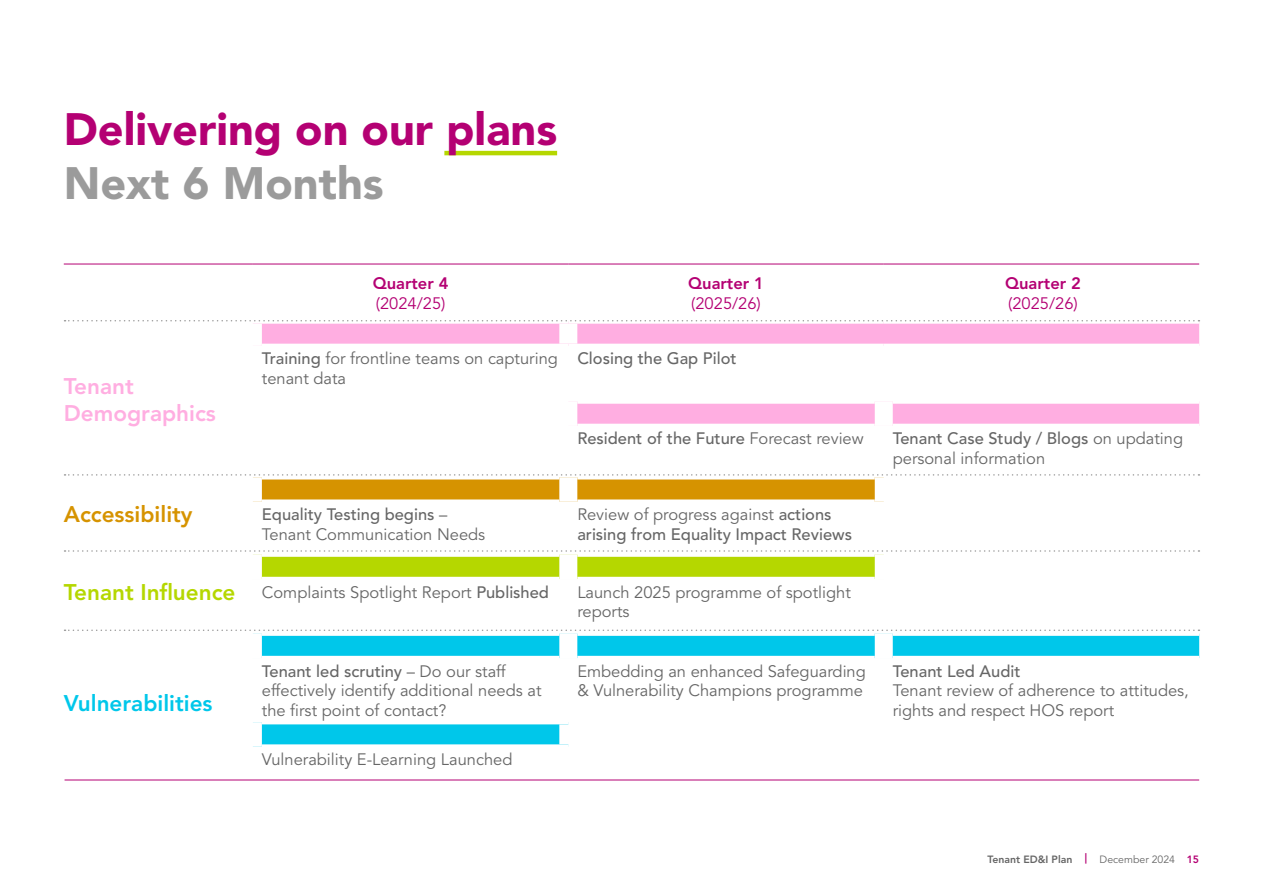
<style>
.page{position:relative;width:1263px;height:893px;background:#fff}
.page>*{position:absolute;margin:0;border:0;box-sizing:border-box;transform-origin:0 0}
.t1{font:900 45px "Avenir LT Std";color:#b40073}
.t2{font:900 45px "Avenir LT Std";color:#9b9b9b}
.t3{font:800 22.5px/27px "Avenir LT Std";color:#ffaee1}
.t4{font:800 22.5px "Avenir LT Std";color:#00c7ea}
.t5{font:800 22.5px "Avenir LT Std";color:#d69300}
.t6{font:16.5px/19.8px "Avenir LT Std";color:#666}
.t7{font:500 16.5px/19.8px "Avenir LT Std";color:#666}
.t8{font:16.5px "Avenir LT Std";color:#b40073}
.t9{font:800 16.5px "Avenir LT Std";color:#b40073}
.t10{font:800 10.5px "Avenir LT Std";color:#666}
.s1{font-weight:500}
.s2{font-weight:400}
.s3{font-weight:800;font-size:22.5px;color:#b5d700}
.s4{color:#b40073}
</style>
<div class="page">
<svg style="left:262px;top:324px;width:937px;height:100px"></svg>
<svg style="left:262px;top:636px;width:937px;height:108px"></svg>
<div style="left:559px;top:324px;width:18px;height:20px;background:#fff"></div>
<div style="left:559px;top:724px;width:18px;height:20px;background:#fff"></div>
<div style="left:875px;top:724px;width:18px;height:20px;background:#fff"></div>
<hr style="left:262px;top:344px;width:306px;height:4px;background:#fff">
<hr style="left:568px;top:344px;width:316px;height:4px;background:#fff">
<hr style="left:884px;top:344px;width:315px;height:4px;background:#fff">
<svg style="left:64px;top:320px;width:187px;height:2px"></svg>
<svg style="left:253px;top:321px;width:315px;height:3px"></svg>
<svg style="left:568px;top:321px;width:316px;height:3px"></svg>
<svg style="left:884px;top:321px;width:315px;height:3px"></svg>
<div style="left:262px;top:399px;width:297px;height:5px;background:#fff"></div>
<div style="left:577px;top:399px;width:298px;height:5px;background:#fff"></div>
<div style="left:893px;top:399px;width:306px;height:5px;background:#fff"></div>
<hr style="left:262px;top:656px;width:297px;height:4px;background:#fff">
<hr style="left:577px;top:656px;width:298px;height:4px;background:#fff">
<hr style="left:893px;top:656px;width:306px;height:4px;background:#fff">
<hr style="left:262px;top:720px;width:306px;height:4px;background:#fff">
<hr style="left:568px;top:720px;width:316px;height:4px;background:#fff">
<hr style="left:884px;top:720px;width:315px;height:4px;background:#fff">
<hr style="left:64px;top:264px;width:189px;height:1px;background:#b40073">
<hr style="left:253px;top:264px;width:315px;height:1px;background:#b40073">
<hr style="left:568px;top:264px;width:316px;height:1px;background:#b40073">
<hr style="left:884px;top:264px;width:315px;height:1px;background:#b40073">
<div style="left:559px;top:348px;width:18px;height:53px;background:#fff"></div>
<div style="left:875px;top:348px;width:18px;height:53px;background:#fff"></div>
<div style="left:559px;top:401px;width:18px;height:25px;background:#fff"></div>
<div style="left:875px;top:401px;width:18px;height:25px;background:#fff"></div>
<div style="left:559px;top:634px;width:18px;height:24px;background:#fff"></div>
<div style="left:875px;top:634px;width:18px;height:24px;background:#fff"></div>
<div style="left:559px;top:658px;width:18px;height:62px;background:#fff"></div>
<div style="left:875px;top:658px;width:18px;height:62px;background:#fff"></div>
<svg style="left:65px;top:474px;width:1134px;height:28px"></svg>
<svg style="left:65px;top:550px;width:1134px;height:29px"></svg>
<svg style="left:65px;top:629px;width:1134px;height:2px"></svg>
<hr style="left:65px;top:780px;width:1134px;height:1px;background:#b40073">
<svg style="left:65px;top:320px;width:1134px;height:1px"></svg>
<hr style="left:444px;top:151px;width:113px;height:4px;background:#b5d700">
<h1 class="t1" style="left:64px;top:102px;width:495px">Delivering on our plans</h1>
<h1 class="t2" style="left:64px;top:156px;width:321px">Next 6 Months</h1>
<p class="t9" style="left:373px;top:274px;width:77px">Quarter 4</p>
<p class="t8" style="left:376px;top:294px;width:71px">(2024/25)</p>
<p class="t9" style="left:688px;top:274px;width:77px">Quarter 1</p>
<p class="t8" style="left:691px;top:294px;width:71px">(2025/26)</p>
<h2 class="t3" style="left:64px;top:373px;width:154px">Tenant<br>Demographics</h2>
<p class="t6" style="left:262px;top:349px;width:298px"><span class="s1">Training</span> for frontline teams on capturing tenant data</p>
<p class="t7" style="left:577px;top:349px;width:161px">Closing the Gap Pilot</p>
<p class="t9" style="left:1005px;top:274px;width:77px">Quarter 2</p>
<p class="t8" style="left:1008px;top:294px;width:71px">(2025/26)</p>
<p class="t7" style="left:577px;top:429px;width:288px">Resident of the Future <span class="s2">Forecast review</span></p>
<p class="t6" style="left:893px;top:429px;width:292px"><span class="s1">Tenant Case Study / Blogs</span> on updating personal information</p>
<h2 class="t5" style="left:64px;top:501px;width:130px">Accessibility</h2>
<p class="t6" style="left:262px;top:505px;width:225px"><span class="s1">Equality Testing begins</span> –<br>Tenant Communication Needs</p>
<p class="t7" style="left:577px;top:505px;width:276px"><span class="s2">Review of progress against</span> actions arising from Equality Impact Reviews</p>
<p class="t6" style="left:64px;top:582px;width:487px"><span class="s3">Tenant Influence</span> Complaints Spotlight Report <span class="s1">Published</span></p>
<p class="t6" style="left:577px;top:582px;width:275px">Launch 2025 programme of spotlight reports</p>
<h2 class="t4" style="left:64px;top:690px;width:150px">Vulnerabilities</h2>
<p class="t6" style="left:262px;top:661px;width:281px"><span class="s1">Tenant led scrutiny</span> – Do our staff effectively identify additional needs at the first point of contact?</p>
<p class="t6" style="left:577px;top:661px;width:290px">Embedding an enhanced Safeguarding &amp; Vulnerability Champions programme</p>
<p class="t7" style="left:893px;top:661px;width:129px">Tenant Led Audit</p>
<p class="t6" style="left:893px;top:681px;width:298px">Tenant review of adherence to attitudes, rights and respect HOS report</p>
<p class="t6" style="left:262px;top:750px;width:252px">Vulnerability E-Learning Launched</p>
<p class="t10" style="left:988px;top:853px;width:213px">Tenant ED&amp;I Plan <span class="s4">|</span> <span class="s2">December 2024</span> <span class="s4">15</span></p>
</div>
